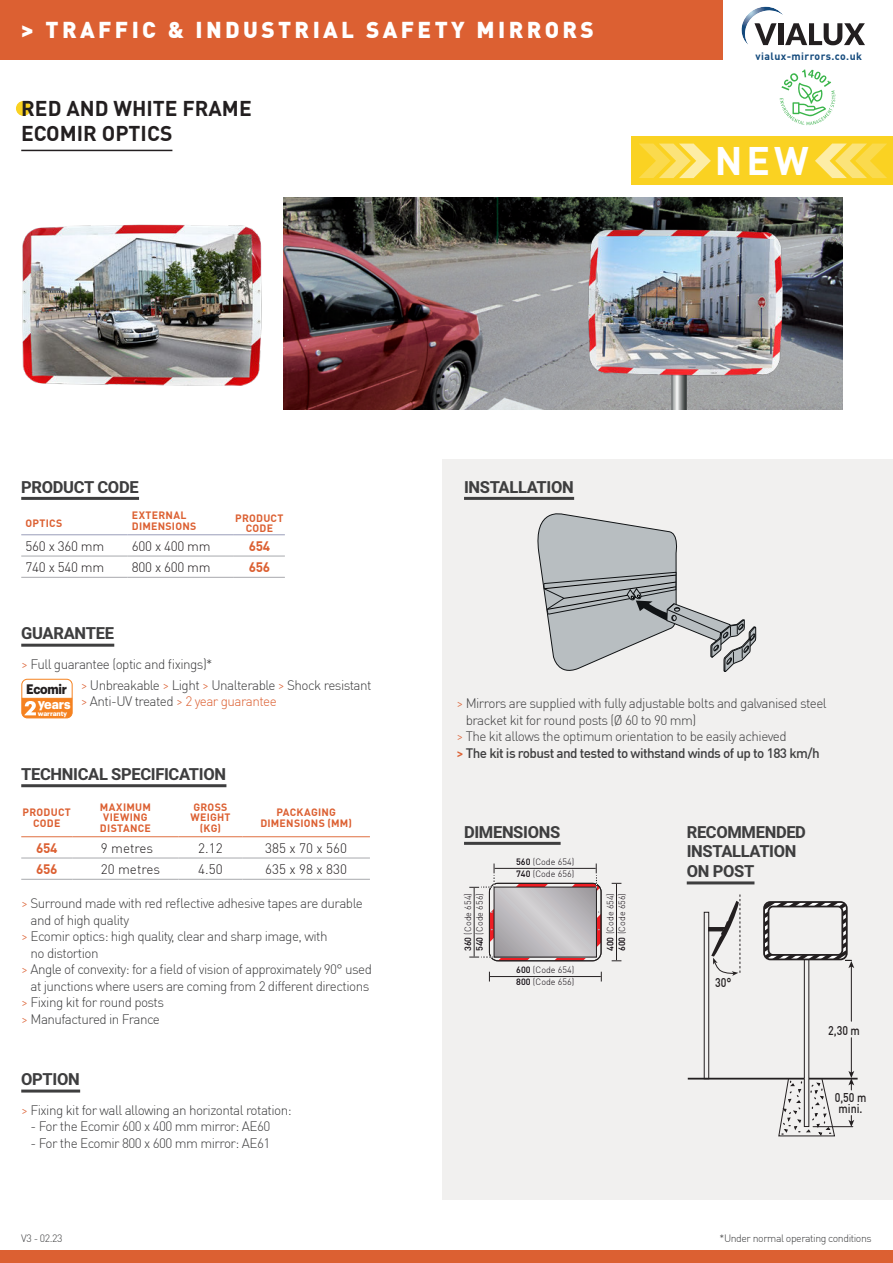
<style>
.page{position:relative;width:893px;height:1263px;background:#fff}
.page>*{position:absolute;margin:0;border:0;box-sizing:border-box;transform-origin:0 0}
.t1{font:700 39px "DIN Pro";color:#fff}
.t2{font:900 22.5px "DIN Pro";letter-spacing:.15em;color:#fff}
.t3{font:700 21px/25.2px "DIN Pro";color:#231f20}
.t4{font:700 16.5px/19.8px "Heebo";letter-spacing:-.02em;color:#3e3e3f}
.t5{font:300 13.5px/21px "DIN Pro";letter-spacing:-.04em;color:#3e3e3f}
.t6{font:300 13.5px "DIN Pro";letter-spacing:-.02em;color:#231f20}
.t7{font:500 13.5px "DIN Pro";letter-spacing:-.04em;color:#3e3e3f}
.t8{font:300 13.5px "DIN Pro";letter-spacing:-.04em;color:#dc6032}
.t9{font:700 13.5px "DIN Pro";letter-spacing:-.02em;color:#dc6032}
.t10{font:300 13.5px "DIN Pro";color:#231f20}
.t11{font:700 13.5px "Graphik";letter-spacing:-.02em;color:#231f20;scale:.9 1}
.t12{font:700 13.2px "Graphik";letter-spacing:-.01em;color:#fff;scale:.95 1}
.t13{font:500 12.45px/10.6px "DIN Pro";color:#231f20;text-align:center;scale:.85 1}
.t14{font:700 10.5px/10.5px "DIN Pro";letter-spacing:.025em;color:#dc6032;text-align:center}
.t15{font:300 10.5px "DIN Pro";letter-spacing:-.04em;color:#3e3e3f}
.t16{font:700 10.5px "DIN Pro";letter-spacing:.04em;color:#144a7c}
.t17{font:300 9px/11.9px "DIN Pro";color:#100a10}
.t18{font:700 6.9px "Graphik";letter-spacing:-.02em;color:#fff}
.s1{color:#dc6032}
.s2{color:#3e3e3f}
.s3{font-weight:500}
</style>
<div class="page">
<div style="left:0;top:0;width:723px;height:60px;background:#dc6032"></div>
<div style="left:0;top:1250px;width:893px;height:13px;background:#dc6032"></div>
<svg style="left:780px;top:70px;width:55px;height:55px"></svg>
<svg style="left:741px;top:7px;width:124px;height:38px"></svg>
<div style="left:442px;top:459px;width:451px;height:740px;background:#f1f0ef"></div>
<img style="left:284px;top:197px;width:558px;height:213px">
<div style="left:16px;top:101px;width:15px;height:15px;background:#fad222;border-radius:50%"></div>
<hr style="left:21px;top:150px;width:151px;height:1px;background:#231f20">
<hr style="left:464px;top:842px;width:97px;height:3px;background:#3e3e3f">
<hr style="left:687px;top:881px;width:67px;height:3px;background:#3e3e3f">
<hr style="left:21px;top:784px;width:205px;height:3px;background:#3e3e3f">
<hr style="left:21px;top:858px;width:51px;height:1px;background:#a8a9ad">
<hr style="left:72px;top:858px;width:107px;height:1px;background:#a8a9ad">
<hr style="left:179px;top:858px;width:63px;height:1px;background:#a8a9ad">
<hr style="left:242px;top:858px;width:128px;height:1px;background:#a8a9ad">
<hr style="left:21px;top:879px;width:51px;height:1px;background:#a8a9ad">
<hr style="left:72px;top:879px;width:107px;height:1px;background:#a8a9ad">
<hr style="left:179px;top:879px;width:63px;height:1px;background:#a8a9ad">
<hr style="left:242px;top:879px;width:128px;height:1px;background:#a8a9ad">
<hr style="left:21px;top:836px;width:51px;height:1px;background:#df7041">
<hr style="left:72px;top:836px;width:107px;height:1px;background:#df7041">
<hr style="left:179px;top:836px;width:63px;height:1px;background:#df7041">
<hr style="left:242px;top:836px;width:128px;height:1px;background:#df7041">
<hr style="left:21px;top:497px;width:118px;height:3px;background:#3e3e3f">
<hr style="left:21px;top:556px;width:107px;height:1px;background:#a8a9ad">
<hr style="left:128px;top:556px;width:106px;height:1px;background:#a8a9ad">
<hr style="left:21px;top:577px;width:107px;height:1px;background:#a8a9ad">
<hr style="left:128px;top:577px;width:106px;height:1px;background:#a8a9ad">
<hr style="left:234px;top:577px;width:51px;height:1px;background:#a8a9ad">
<hr style="left:234px;top:556px;width:51px;height:1px;background:#a8a9ad">
<hr style="left:21px;top:534px;width:107px;height:1px;background:#9a9eba">
<hr style="left:128px;top:534px;width:106px;height:1px;background:#9a9eba">
<hr style="left:234px;top:534px;width:51px;height:1px;background:#9a9eba">
<hr style="left:489px;top:976px;width:112px;height:1px;background:#231f20">
<svg style="left:469px;top:863px;width:132px;height:98px"></svg>
<hr style="left:616px;top:883px;width:1px;height:78px;background:#231f20">
<div style="left:804px;top:957px;width:5px;height:170px;border:1px solid #231f20"></div>
<div style="left:704px;top:912px;width:5px;height:167px;border:1px solid #231f20"></div>
<div style="left:763px;top:901px;width:85px;height:59px;border:2px solid #231f20;border-radius:6px"></div>
<hr style="left:688px;top:1078px;width:116px;height:1px;background:#231f20">
<hr style="left:809px;top:1078px;width:49px;height:1px;background:#231f20">
<hr style="left:813px;top:1126px;width:40px;height:1px;background:#231f20">
<svg style="left:778px;top:1077px;width:58px;height:60px"></svg>
<hr style="left:851px;top:1038px;width:1px;height:35px;background:#231f20">
<svg style="left:848px;top:1115px;width:6px;height:12px"></svg>
<hr style="left:851px;top:966px;width:1px;height:55px;background:#231f20">
<svg style="left:848px;top:1071px;width:6px;height:19px"></svg>
<svg style="left:764px;top:902px;width:90px;height:66px"></svg>
<svg style="left:708px;top:894px;width:33px;height:82px"></svg>
<hr style="left:21px;top:1089px;width:59px;height:3px;background:#3e3e3f">
<img style="left:672px;top:377px;width:15px;height:33px">
<hr style="left:21px;top:644px;width:93px;height:3px;background:#3e3e3f">
<svg style="left:21px;top:678px;width:52px;height:41px"></svg>
<div style="left:632px;top:137px;width:261px;height:48px;background:#fad222"></div>
<svg style="left:639px;top:144px;width:72px;height:34px"></svg>
<svg style="left:815px;top:144px;width:72px;height:34px"></svg>
<hr style="left:464px;top:497px;width:110px;height:3px;background:#3e3e3f">
<svg style="left:537px;top:513px;width:219px;height:159px"></svg>
<img style="left:22px;top:224px;width:240px;height:162px">
<img style="left:580px;top:226px;width:210px;height:151px">
<h2 class="t2" style="left:21px;top:18px;width:574px">&gt; TRAFFIC &amp; INDUSTRIAL SAFETY MIRRORS</h2>
<h3 class="t3" style="left:21px;top:96px;width:232px">RED AND WHITE FRAME<br>ECOMIR OPTICS</h3>
<p class="t4" style="left:21px;top:476px;width:119px">PRODUCT CODE</p>
<p class="t14" style="left:26px;top:518px;width:38px">OPTICS</p>
<p class="t14" style="left:132px;top:510px;width:66px;text-align:left">EXTERNAL<br>DIMENSIONS</p>
<p class="t14" style="left:235px;top:513px;width:50px">PRODUCT<br>CODE</p>
<p class="t6" style="left:26px;top:540px;width:80px">560 x 360 mm</p>
<p class="t6" style="left:132px;top:540px;width:80px">600 x 400 mm</p>
<p class="t9" style="left:249px;top:538px;width:23px">654</p>
<p class="t6" style="left:26px;top:561px;width:80px">740 x 540 mm</p>
<p class="t6" style="left:132px;top:561px;width:80px">800 x 600 mm</p>
<p class="t9" style="left:249px;top:559px;width:23px">656</p>
<p class="t4" style="left:464px;top:476px;width:111px">INSTALLATION</p>
<p class="t16" style="left:756px;top:50px;width:108px">vialux-mirrors.co.uk</p>
<h1 class="t1" style="left:715px;top:138px;width:95px">NEW</h1>
<p class="t4" style="left:21px;top:623px;width:94px">GUARANTEE</p>
<p class="t5" style="left:81px;top:653px;width:292px;text-indent:-59px"><span class="s1">&gt;</span> Full guarantee (optic and fixings)*<br><span class="s1">&gt;</span> Unbreakable <span class="s1">&gt;</span> Light <span class="s1">&gt;</span> Unalterable <span class="s1">&gt;</span> Shock resistant</p>
<p class="t8" style="left:81px;top:695px;width:198px">&gt; <span class="s2">Anti-UV treated</span> &gt; 2 year guarantee</p>
<p class="t11" style="left:26px;top:684px;width:47px">Ecomir</p>
<p class="t12" style="left:38px;top:699px;width:36px">years</p>
<p class="t18" style="left:38px;top:710px;width:31px">warranty</p>
<p class="t4" style="left:21px;top:764px;width:206px">TECHNICAL SPECIFICATION</p>
<p class="t14" style="left:23px;top:807px;width:50px">PRODUCT<br>CODE</p>
<p class="t14" style="left:100px;top:802px;width:53px">MAXIMUM<br>VIEWING<br>DISTANCE</p>
<p class="t14" style="left:190px;top:802px;width:42px">GROSS<br>WEIGHT (KG)</p>
<p class="t14" style="left:260px;top:807px;width:93px">PACKAGING<br>DIMENSIONS (MM)</p>
<p class="t9" style="left:36px;top:840px;width:23px">654</p>
<p class="t6" style="left:101px;top:842px;width:54px">9 metres</p>
<p class="t6" style="left:198px;top:842px;width:26px">2.12</p>
<p class="t6" style="left:265px;top:842px;width:83px">385 x 70 x 560</p>
<p class="t9" style="left:36px;top:861px;width:23px">656</p>
<p class="t10" style="left:101px;top:863px;width:61px">20 metres</p>
<p class="t6" style="left:198px;top:863px;width:26px">4.50</p>
<p class="t6" style="left:265px;top:863px;width:83px">635 x 98 x 830</p>
<p class="t5" style="left:21px;top:893px;width:343px"><span class="s1">&gt;</span> Surround made with red reflective adhesive tapes are durable</p>
<p class="t5" style="left:31px;top:910px;width:100px">and of high quality</p>
<p class="t5" style="left:21px;top:927px;width:308px"><span class="s1">&gt;</span> Ecomir optics: high quality, clear and sharp image, with</p>
<p class="t5" style="left:31px;top:943px;width:70px">no distortion</p>
<p class="t5" style="left:21px;top:959px;width:352px"><span class="s1">&gt;</span> Angle of convexity: for a field of vision of approximately 90° used</p>
<p class="t5" style="left:31px;top:976px;width:340px">at junctions where users are coming from 2 different directions</p>
<p class="t5" style="left:21px;top:993px;width:144px"><span class="s1">&gt;</span> Fixing kit for round posts</p>
<p class="t5" style="left:21px;top:1009px;width:140px"><span class="s1">&gt;</span> Manufactured in France</p>
<p class="t4" style="left:21px;top:1069px;width:60px">OPTION</p>
<p class="t5" style="left:21px;top:1100px;width:272px"><span class="s1">&gt;</span> Fixing kit for wall allowing an horizontal rotation:</p>
<p class="t5" style="left:31px;top:1117px;width:241px">- For the Ecomir 600 x 400 mm mirror: AE60</p>
<p class="t5" style="left:31px;top:1133px;width:241px">- For the Ecomir 800 x 600 mm mirror: AE61</p>
<p class="t5" style="left:456px;top:692px;width:372px"><span class="s1">&gt;</span> Mirrors are supplied with fully adjustable bolts and galvanised steel</p>
<p class="t5" style="left:466px;top:709px;width:232px">bracket kit for round posts (Ø 60 to 90 mm)</p>
<p class="t5" style="left:456px;top:725px;width:332px"><span class="s1">&gt;</span> The kit allows the optimum orientation to be easily achieved</p>
<p class="t7" style="left:456px;top:747px;width:365px"><span class="s1">&gt;</span> The kit is robust and tested to withstand winds of up to 183 km/h</p>
<p class="t4" style="left:464px;top:821px;width:98px">DIMENSIONS</p>
<p class="t4" style="left:687px;top:821px;width:121px">RECOMMENDED<br>INSTALLATION<br>ON POST</p>
<p class="t17" style="left:516px;top:857px;width:60px"><span class="s3">560</span> (Code 654)<br><span class="s3">740</span> (Code 656)</p>
<p class="t17" style="left:463px;top:951px;width:60px;rotate:-90deg"><span class="s3">360</span> (Code 654)<br><span class="s3">540</span> (Code 656)</p>
<p class="t17" style="left:605px;top:951px;width:60px;rotate:-90deg"><span class="s3">400</span> (Code 654)<br><span class="s3">600</span> (Code 656)</p>
<p class="t17" style="left:516px;top:965px;width:60px"><span class="s3">600</span> (Code 654)<br><span class="s3">800</span> (Code 656)</p>
<p class="t13" style="left:715px;top:978px;width:21px">30°</p>
<p class="t13" style="left:828px;top:1026px;width:39px">2,30 m</p>
<p class="t13" style="left:835px;top:1093px;width:39px">0,50 m mini.</p>
<p class="t15" style="left:21px;top:1233px;width:43px">V3 - 02.23</p>
<p class="t15" style="left:720px;top:1233px;width:154px">*Under normal operating conditions</p>
</div>
